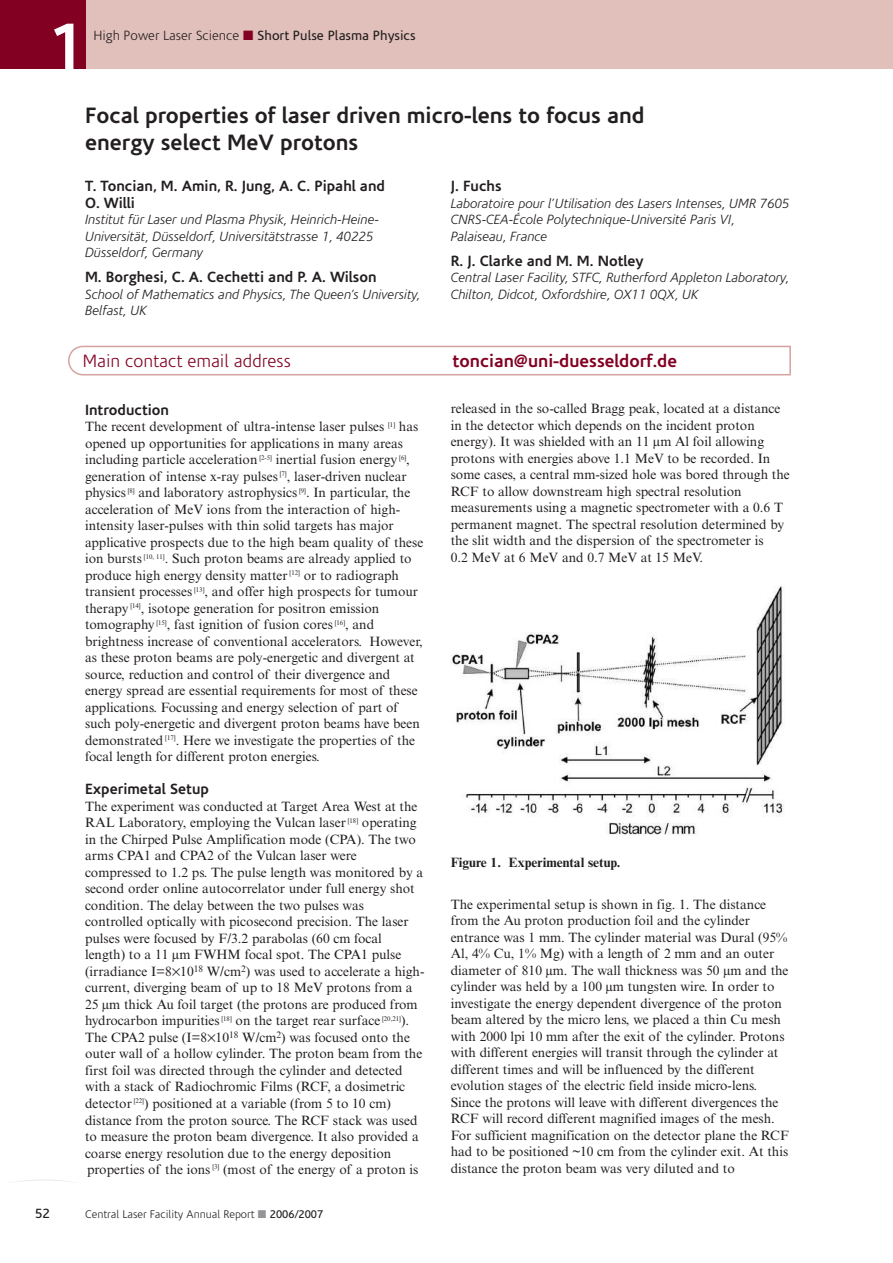
<style>
.page{position:relative;width:893px;height:1263px;background:#fff}
.page>*{position:absolute;margin:0;border:0;box-sizing:border-box;transform-origin:0 0}
.t1{font:700 66px "Corisande";color:#fff}
.t2{font:700 22.5px/27px "Corisande";color:#231f20}
.t3{font:700 18px "Corisande";color:#820123}
.t4{font:300 18px "Corisande";color:#820123}
.t5{font:700 15px/16.5px "Corisande";color:#231f20}
.t6{font:13.5px/16.5px "Times NRMT";color:#231f20}
.t7{font:italic 300 13.5px/16.5px "Corisande";color:#231f20}
.t8{font:13.5px "Corisande";color:#231f20}
.t9{font:700 13.5px "Times NRMT";color:#231f20}
.t10{font:300 11.25px "Corisande";color:#231f20}
.s1{font-weight:300}
.s2{color:#820123}
.s3{color:#939598}
.s4{font-weight:400}
</style>
<div class="page">
<div style="left:85px;top:0;width:808px;height:68px;background:#e1bfba"></div>
<div style="left:0;top:0;width:85px;height:68px;background:#820123"></div>
<svg style="left:16px;top:1179px;width:54px;height:3px"></svg>
<svg style="left:68px;top:346px;width:722px;height:29px"></svg>
<img style="left:451px;top:586px;width:333px;height:249px">
<h1 class="t1" style="left:49px;top:21px;width:38px">1</h1>
<p class="t8" style="left:94px;top:30px;width:324px"><span class="s1">High Power Laser Science</span> <span class="s2">■</span> Short Pulse Plasma Physics</p>
<h2 class="t2" style="left:85px;top:104px;width:561px">Focal properties of laser driven micro-lens to focus and energy select MeV protons</h2>
<p class="t5" style="left:85px;top:179px;width:301px">T. Toncian, M. Amin, R. Jung, A. C. Pipahl and<br>O. Willi</p>
<p class="t7" style="left:85px;top:213px;width:295px">Institut für Laser und Plasma Physik, Heinrich-Heine-<br>Universität, Düsseldorf, Universitätstrasse 1, 40225<br>Düsseldorf, Germany</p>
<p class="t5" style="left:85px;top:270px;width:293px">M. Borghesi, C. A. Cechetti and P. A. Wilson</p>
<p class="t7" style="left:85px;top:287px;width:337px">School of Mathematics and Physics, The Queen’s University,<br>Belfast, UK</p>
<p class="t5" style="left:451px;top:179px;width:52px">J. Fuchs</p>
<p class="t7" style="left:451px;top:196px;width:340px">Laboratoire pour l’Utilisation des Lasers Intenses, UMR 7605<br>CNRS-CEA-École Polytechnique-Université Paris VI,<br>Palaiseau, France</p>
<p class="t5" style="left:451px;top:254px;width:194px">R. J. Clarke and M. M. Notley</p>
<p class="t7" style="left:451px;top:271px;width:340px">Central Laser Facility, STFC, Rutherford Appleton Laboratory,<br>Chilton, Didcot, Oxfordshire, OX11 0QX, UK</p>
<h3 class="t4" style="left:83px;top:353px;width:209px">Main contact email address</h3>
<h3 class="t3" style="left:452px;top:353px;width:226px">toncian@uni-duesseldorf.de</h3>
<p class="t5" style="left:85px;top:403px;width:86px">Introduction</p>
<p class="t6" style="left:85px;top:420px;width:340px">The recent development of ultra-intense laser pulses <sup>[1]</sup> has opened up opportunities for applications in many areas including particle acceleration <sup>[2-5]</sup> inertial fusion energy <sup>[6]</sup>, generation of intense x-ray pulses <sup>[7]</sup>, laser-driven nuclear physics <sup>[8]</sup> and laboratory astrophysics <sup>[9]</sup>. In particular, the acceleration of MeV ions from the interaction of high&shy;intensity laser-pulses with thin solid targets has major applicative prospects due to the high beam quality of these ion bursts <sup>[10,</sup> <sup>11]</sup>. Such proton beams are already applied to produce high energy density matter <sup>[12]</sup> or to radiograph transient processes <sup>[13]</sup>, and offer high prospects for tumour therapy <sup>[14]</sup>, isotope generation for positron emission tomography <sup>[15]</sup>, fast ignition of fusion cores <sup>[16]</sup>, and brightness increase of conventional accelerators. However, as these proton beams are poly-energetic and divergent at source, reduction and control of their divergence and energy spread are essential requirements for most of these applications. Focussing and energy selection of part of such poly-energetic and divergent proton beams have been demonstrated <sup>[17]</sup>. Here we investigate the properties of the focal length for different proton energies.</p>
<p class="t5" style="left:85px;top:782px;width:125px">Experimetal Setup</p>
<p class="t6" style="left:85px;top:799px;width:341px">The experiment was conducted at Target Area West at the RAL Laboratory, employing the Vulcan laser <sup>[18]</sup> operating in the Chirped Pulse Amplification mode (CPA). The two arms CPA1 and CPA2 of the Vulcan laser were compressed to 1.2 ps. The pulse length was monitored by a second order online autocorrelator under full energy shot condition. The delay between the two pulses was controlled optically with picosecond precision. The laser pulses were focused by F/3.2 parabolas (60 cm focal length) to a 11 µm FWHM focal spot. The CPA1 pulse (irradiance I=8 10<sup>18</sup> W/cm<sup>2</sup>) was used to accelerate a high&shy;current, diverging beam of up to 18 MeV protons from a 25 µm thick Au foil target (the protons are produced from hydrocarbon impurities <sup>[18]</sup> on the target rear surface <sup>[20,21]</sup>).<br>The CPA2 pulse (I=8 10<sup>18</sup> W/cm<sup>2</sup>) was focused onto the outer wall of a hollow cylinder. The proton beam from the first foil was directed through the cylinder and detected with a stack of Radiochromic Films (RCF, a dosimetric detector <sup>[22]</sup>) positioned at a variable (from 5 to 10 cm) distance from the proton source. The RCF stack was used to measure the proton beam divergence. It also provided a coarse energy resolution due to the energy deposition properties of the ions <sup>[3]</sup> (most of the energy of a proton is</p>
<p class="t6" style="left:451px;top:402px;width:340px">released in the so-called Bragg peak, located at a distance in the detector which depends on the incident proton energy). It was shielded with an 11 µm Al foil allowing protons with energies above 1.1 MeV to be recorded. In some cases, a central mm-sized hole was bored through the RCF to allow downstream high spectral resolution measurements using a magnetic spectrometer with a 0.6 T permanent magnet. The spectral resolution determined by the slit width and the dispersion of the spectrometer is<br>0.2 MeV at 6 MeV and 0.7 MeV at 15 MeV.</p>
<p class="t9" style="left:451px;top:858px;width:171px">Figure 1. Experimental setup.</p>
<p class="t6" style="left:451px;top:897px;width:340px">The experimental setup is shown in fig. 1. The distance from the Au proton production foil and the cylinder entrance was 1 mm. The cylinder material was Dural (95% Al, 4% Cu, 1% Mg) with a length of 2 mm and an outer diameter of 810 µm. The wall thickness was 50 µm and the cylinder was held by a 100 µm tungsten wire. In order to investigate the energy dependent divergence of the proton beam altered by the micro lens, we placed a thin Cu mesh with 2000 lpi 10 mm after the exit of the cylinder. Protons with different energies will transit through the cylinder at different times and will be influenced by the different evolution stages of the electric field inside micro-lens.<br>Since the protons will leave with different divergences the RCF will record different magnified images of the mesh.<br>For sufficient magnification on the detector plane the RCF had to be positioned ~10 cm from the cylinder exit. At this distance the proton beam was very diluted and to</p>
<p class="t8" style="left:35px;top:1208px;width:16px">52</p>
<p class="t10" style="left:85px;top:1210px;width:240px">Central Laser Facility Annual Report <span class="s3">■</span> <span class="s4">2006/2007</span></p>
</div>
